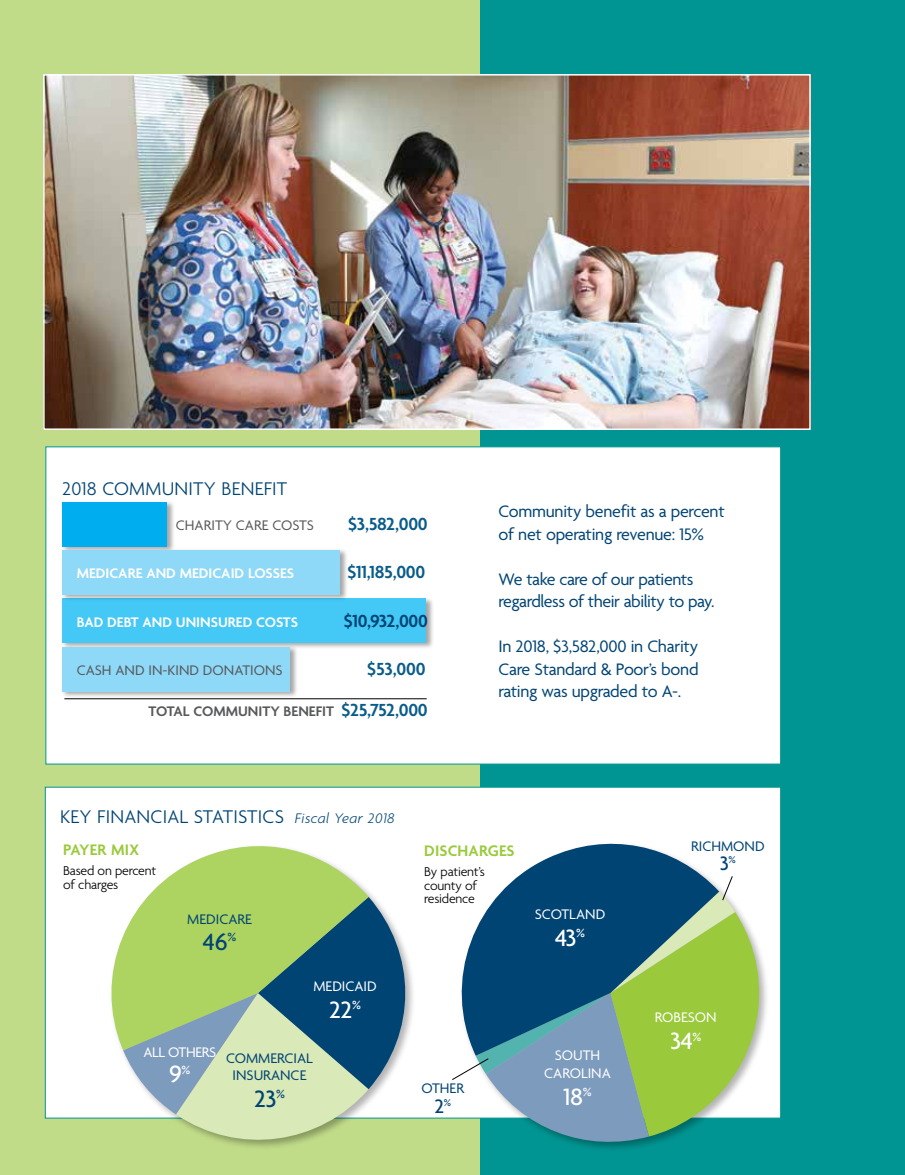
<style>
.page{position:relative;width:905px;height:1175px;background:#fff}
.page>*{position:absolute;margin:0;border:0;box-sizing:border-box;transform-origin:0 0}
.t1{font:500 25.5px "Agenda";letter-spacing:-.015em;color:#fff}
.t2{font:500 25.5px "Agenda";color:#004474}
.t3{font:500 21px "Agenda";color:#004474}
.t4{font:300 19.95px "Agenda";letter-spacing:.01em;color:#004474}
.t5{font:600 18.9px "Agenda";letter-spacing:-.015em;color:#095c8a}
.t6{font:600 18.9px "Agenda";letter-spacing:-.015em;color:#004474}
.t7{font:18px/22.5px "Agenda OTF";letter-spacing:-.015em;color:#004474}
.t8{font:600 16.5px "Agenda";letter-spacing:.01em;color:#9aca3c}
.t9{font:600 15px "Agenda";color:#fff}
.t10{font:15px/16.5px "Agenda";color:#004474;text-align:center}
.t11{font:15px "Agenda";color:#58595b}
.t12{font:15px/18px "Agenda";color:#fff;text-align:center}
.t13{font:600 15px "Agenda";color:#58595b}
.t14{font:15px "Agenda";letter-spacing:-.025em;color:#fff}
.t15{font:300 13.8px/13.8px "Agenda";letter-spacing:-.015em;color:#000}
.s1{font-size:18.9px;color:#095c8a}
.s2{font-style:italic;font-size:15px}
</style>
<div class="page">
<img style="left:904px;top:0;width:1px;height:378px">
<div style="left:475px;top:0;width:429px;height:1174px;background:#009592"></div>
<div style="left:0;top:0;width:479px;height:1174px;background:#c1dc89"></div>
<div style="left:45px;top:446px;width:736px;height:318px;background:#fff"></div>
<div style="left:45px;top:787px;width:736px;height:331px;background:#fff;border:1px solid #00958f"></div>
<img style="left:46px;top:77px;width:761px;height:350px">
<div style="left:43px;top:74px;width:767px;height:356px;border:2px solid #fff"></div>
<div style="left:62px;top:500px;width:113px;height:53px;background:#000;opacity:.35"></div>
<div style="left:62px;top:502px;width:105px;height:44px;background:#00aeef"></div>
<div style="left:62px;top:597px;width:372px;height:52px;background:#000;opacity:.35"></div>
<div style="left:62px;top:598px;width:364px;height:45px;background:#44c8f5"></div>
<div style="left:62px;top:548px;width:286px;height:53px;background:#000;opacity:.35"></div>
<div style="left:62px;top:550px;width:278px;height:44px;background:#8ed8f8"></div>
<hr style="left:64px;top:698px;width:362px;height:1px;background:#000">
<svg style="left:520px;top:843px;width:185px;height:32px;fill:#004474"></svg>
<div style="left:109px;top:844px;width:307px;height:307px;background:#000;opacity:.3"></div>
<svg style="left:123px;top:897px;width:294px;height:254px"></svg>
<svg style="left:109px;top:844px;width:259px;height:206px;background:#99be84"></svg>
<svg style="left:451px;top:875px;width:328px;height:278px"></svg>
<div style="left:62px;top:645px;width:236px;height:53px;background:#000;opacity:.35"></div>
<div style="left:62px;top:647px;width:228px;height:44px;background:#8ed8f8"></div>
<p class="t4" style="left:62px;top:478px;width:226px">2018 COMMUNITY BENEFIT</p>
<p class="t11" style="left:176px;top:517px;width:139px">CHARITY CARE COSTS</p>
<p class="t5" style="left:348px;top:513px;width:81px">$3,582,000</p>
<p class="t9" style="left:77px;top:565px;width:219px">MEDICARE AND MEDICAID LOSSES</p>
<p class="t5" style="left:347px;top:561px;width:79px">$11,185,000</p>
<p class="t9" style="left:77px;top:614px;width:223px">BAD DEBT AND UNINSURED COSTS</p>
<p class="t6" style="left:344px;top:611px;width:86px">$10,932,000</p>
<p class="t11" style="left:77px;top:662px;width:207px">CASH AND IN-KIND DONATIONS</p>
<p class="t5" style="left:367px;top:659px;width:60px">$53,000</p>
<p class="t13" style="left:149px;top:703px;width:281px">TOTAL COMMUNITY BENEFIT <span class="s1">$25,752,000</span></p>
<p class="t7" style="left:498px;top:500px;width:228px">Community benefit as a percent of net operating revenue: 15%</p>
<p class="t7" style="left:498px;top:567px;width:217px">We take care of our patients regardless of their ability to pay.</p>
<p class="t7" style="left:498px;top:635px;width:202px;text-align:justify">In 2018, $3,582,000 in Charity Care Standard &amp; Poor’s bond rating was upgraded to A-.</p>
<p class="t4" style="left:60px;top:805px;width:336px">KEY FINANCIAL STATISTICS <span class="s2">Fiscal Year 2018</span></p>
<p class="t8" style="left:63px;top:841px;width:78px">PAYER MIX</p>
<p class="t15" style="left:63px;top:864px;width:95px">Based on percent of charges</p>
<p class="t10" style="left:187px;top:912px;width:66px">MEDICARE</p>
<h1 class="t2" style="left:203px;top:927px;width:35px">46<sup>%</sup></h1>
<p class="t12" style="left:313px;top:978px;width:65px">MEDICAID</p>
<h1 class="t1" style="left:329px;top:996px;width:33px">22<sup>%</sup></h1>
<p class="t14" style="left:143px;top:1043px;width:74px">ALL OTHERS</p>
<h1 class="t1" style="left:169px;top:1060px;width:23px">9<sup>%</sup></h1>
<p class="t10" style="left:226px;top:1051px;width:88px">COMMERCIAL<br>INSURANCE</p>
<h1 class="t2" style="left:254px;top:1085px;width:32px">23<sup>%</sup></h1>
<p class="t8" style="left:424px;top:841px;width:92px">DISCHARGES</p>
<p class="t15" style="left:424px;top:865px;width:62px">By patient’s county of residence</p>
<p class="t12" style="left:535px;top:905px;width:72px">SCOTLAND</p>
<h1 class="t1" style="left:555px;top:923px;width:32px">43<sup>%</sup></h1>
<p class="t10" style="left:421px;top:1081px;width:44px">OTHER</p>
<p class="t3" style="left:434px;top:1094px;width:18px">2<sup>%</sup></p>
<p class="t12" style="left:544px;top:1047px;width:68px">SOUTH<br>CAROLINA</p>
<h1 class="t1" style="left:563px;top:1083px;width:29px">18<sup>%</sup></h1>
<p class="t10" style="left:691px;top:838px;width:75px">RICHMOND</p>
<p class="t3" style="left:719px;top:852px;width:18px">3<sup>%</sup></p>
<p class="t12" style="left:655px;top:1009px;width:63px">ROBESON</p>
<h1 class="t1" style="left:670px;top:1027px;width:33px">34<sup>%</sup></h1>
</div>
